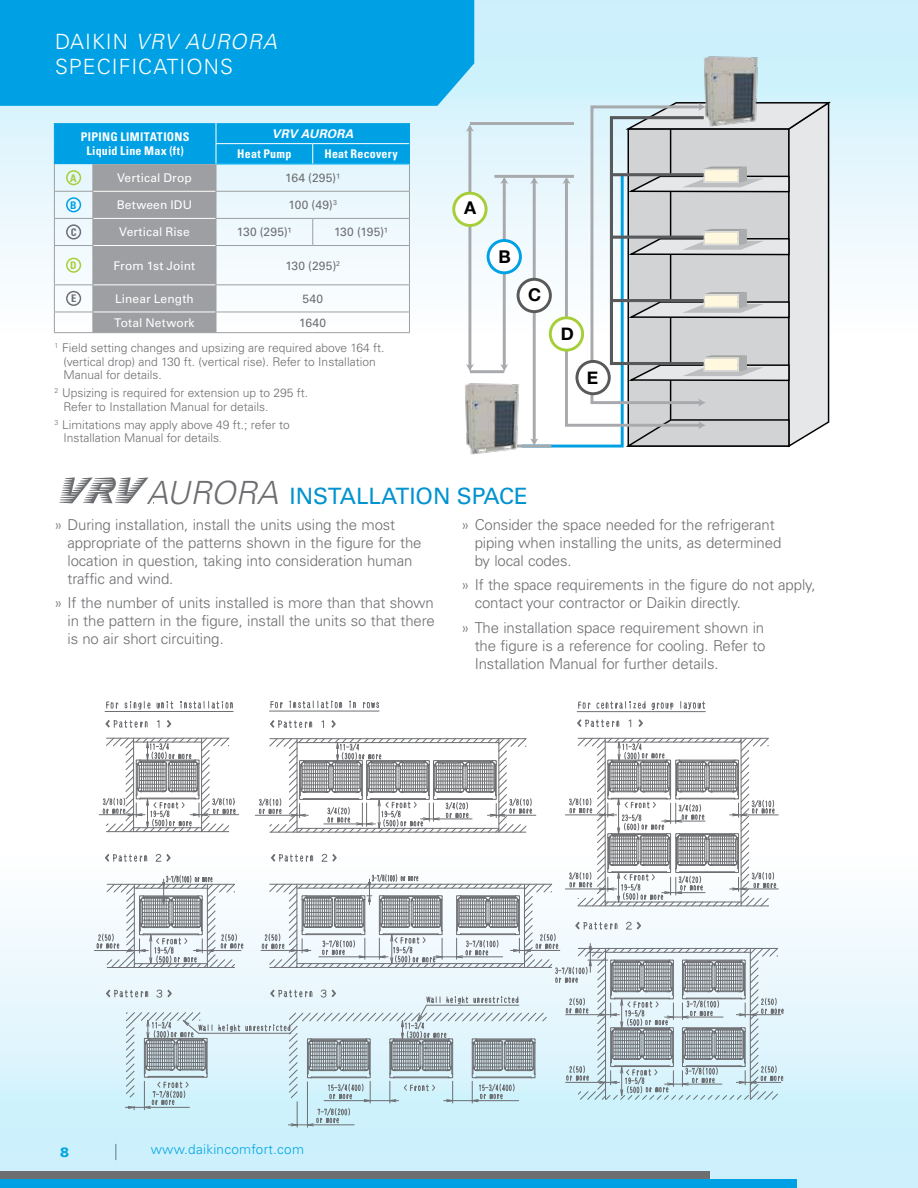
<style>
.page{position:relative;width:918px;height:1188px;background:#fff}
.page>*{position:absolute;margin:0;border:0;box-sizing:border-box;transform-origin:0 0}
.t1{font:italic 300 31.95px "Univers LT Pro 45";color:#6d6e71}
.t2{font:22.5px "Univers LT Pro 55 Roman";color:#0093d0}
.t3{font:300 21px/25.2px "Univers LT Pro 45";letter-spacing:.05em;color:#fff}
.t4{font:700 17.55px "Helvetica Neue";color:#000}
.t5{font:300 15px/18px "Univers LT Pro 45";letter-spacing:-.01em;color:#6d6e71}
.t6{font:300 13.5px "Univers LT Pro 45";letter-spacing:.02em;color:#00a1e4}
.t7{font:900 13.5px "Univers LT Pro 75";color:#00a1e4}
.t8{font:300 12px/13.5px "Univers LT Pro 45";color:#6d6e71}
.t9{font:12px "Univers LT Pro 55 Roman";letter-spacing:.005em;color:#fff}
.t10{font:700 condensed 12px/13.5px "Univers LT Pro";letter-spacing:.02em;color:#fff;text-align:center}
.t11{font:12px "Univers LT Pro 55 Roman";letter-spacing:.02em;color:#6d6e71}
.t12{font:italic 700 12px "Univers LT Pro 65";letter-spacing:.015em;color:#fff}
.t13{font:700 condensed 10.5px "Univers LT Pro";color:#a6ce39}
.t14{font:700 condensed 10.5px "Univers LT Pro";color:#6d6e71}
.t15{font:700 condensed 10.5px "Univers LT Pro";color:#00a1e4}
.s1{font-style:italic}
.s2{font-size:9px}
</style>
<div class="page">
<div style="left:0;top:854px;width:918px;height:334px;background:linear-gradient(to bottom,#fffefe,#c6effc)"></div>
<div style="left:0;top:0;width:918px;height:334px;background:linear-gradient(to bottom,#c6effc,#fffdfe)"></div>
<svg style="left:917px;top:0;width:1px;height:334px"></svg>
<div style="left:0;top:1171px;width:710px;height:8px;background:#6d6e71"></div>
<div style="left:0;top:1179px;width:796px;height:9px;background:#00a1e4"></div>
<div style="left:0;top:0;width:474px;height:106px;background:#00a1e4"></div>
<hr style="left:503px;top:182px;width:3px;height:184px;background:#a7a9ac">
<svg style="left:500px;top:178px;width:8px;height:6px"></svg>
<svg style="left:500px;top:364px;width:8px;height:8px"></svg>
<hr style="left:468px;top:129px;width:3px;height:237px;background:#a7a9ac">
<svg style="left:466px;top:124px;width:8px;height:8px"></svg>
<svg style="left:466px;top:364px;width:8px;height:8px"></svg>
<hr style="left:494px;top:175px;width:80px;height:3px;background:#a7a9ac">
<hr style="left:470px;top:370px;width:34px;height:3px;background:#a7a9ac">
<hr style="left:470px;top:122px;width:104px;height:3px;background:#a7a9ac">
<div style="left:517px;top:278px;width:35px;height:35px;border:3px solid #58595b;border-radius:50%"></div>
<div style="left:488px;top:240px;width:32px;height:33px;background:#fff;border-radius:50%"></div>
<div style="left:487px;top:239px;width:35px;height:35px;border:3px solid #00a1e4;border-radius:50%"></div>
<div style="left:454px;top:193px;width:32px;height:32px;background:#fff;border-radius:50%"></div>
<div style="left:452px;top:192px;width:36px;height:35px;border:3px solid #a6ce39;border-radius:50%"></div>
<svg style="left:519px;top:100px;width:314px;height:348px"></svg>
<div style="left:577px;top:361px;width:32px;height:33px;background:#fff;border-radius:50%"></div>
<div style="left:575px;top:360px;width:36px;height:35px;border:3px solid #58595b;border-radius:50%"></div>
<div style="left:610px;top:116px;width:95px;height:249px;border:3px solid #58595b"></div>
<hr style="left:611px;top:173px;width:93px;height:3px;background:#58595b">
<hr style="left:611px;top:236px;width:93px;height:3px;background:#58595b">
<hr style="left:611px;top:299px;width:93px;height:3px;background:#58595b">
<img style="left:465px;top:380px;width:58px;height:75px">
<img style="left:701px;top:52px;width:61px;height:78px">
<svg style="left:59px;top:477px;width:90px;height:26px"></svg>
<svg style="left:578px;top:701px;width:128px;height:12px"></svg>
<hr style="left:105px;top:711px;width:128px;height:1px;background:#6e6f72">
<svg style="left:270px;top:700px;width:109px;height:11px"></svg>
<hr style="left:577px;top:711px;width:128px;height:1px;background:#6e6f72">
<hr style="left:269px;top:711px;width:110px;height:1px;background:#6e6f72">
<svg style="left:103px;top:738px;width:666px;height:391px"></svg>
<svg style="left:106px;top:701px;width:127px;height:9px"></svg>
<svg style="left:120px;top:737px;width:598px;height:354px"></svg>
<svg style="left:127px;top:761px;width:665px;height:368px"></svg>
<svg style="left:184px;top:1041px;width:1px;height:28px"></svg>
<svg style="left:54px;top:123px;width:356px;height:210px"></svg>
<div style="left:66px;top:170px;width:15px;height:15px;border:2px solid #a6ce39;border-radius:50%"></div>
<div style="left:66px;top:197px;width:15px;height:15px;border:2px solid #00a1e4;border-radius:50%"></div>
<div style="left:66px;top:224px;width:15px;height:16px;border:2px solid #6d6e71;border-radius:50%"></div>
<div style="left:66px;top:258px;width:15px;height:15px;border:2px solid #a6ce39;border-radius:50%"></div>
<div style="left:66px;top:291px;width:15px;height:15px;border:2px solid #6d6e71;border-radius:50%"></div>
<h3 class="t3" style="left:55px;top:28px;width:223px">DAIKIN <span class="s1">VRV AURORA<br></span>SPECIFICATIONS</h3>
<p class="t10" style="left:81px;top:130px;width:110px">PIPING LIMITATIONS<br>Liquid Line Max (ft)</p>
<p class="t12" style="left:272px;top:125px;width:83px">VRV AURORA</p>
<p class="t10" style="left:237px;top:147px;width:56px">Heat Pump</p>
<p class="t10" style="left:324px;top:147px;width:75px">Heat Recovery</p>
<p class="t13" style="left:70px;top:171px;width:8px">A</p>
<p class="t9" style="left:117px;top:169px;width:76px">Vertical Drop</p>
<p class="t11" style="left:285px;top:169px;width:57px">164 (295)¹</p>
<p class="t15" style="left:70px;top:198px;width:8px">B</p>
<p class="t9" style="left:117px;top:197px;width:77px">Between IDU</p>
<p class="t11" style="left:289px;top:197px;width:50px">100 (49)<sup>3</sup></p>
<p class="t14" style="left:71px;top:226px;width:7px">C</p>
<p class="t9" style="left:119px;top:224px;width:72px">Vertical Rise</p>
<p class="t11" style="left:237px;top:224px;width:56px">130 (295)¹</p>
<p class="t11" style="left:334px;top:224px;width:56px">130 (195)¹</p>
<p class="t13" style="left:70px;top:259px;width:8px">D</p>
<p class="t9" style="left:114px;top:257px;width:83px">From 1st Joint</p>
<p class="t11" style="left:285px;top:257px;width:56px">130 (295)<sup>2</sup></p>
<p class="t14" style="left:71px;top:292px;width:7px">E</p>
<p class="t9" style="left:115px;top:290px;width:80px">Linear Length</p>
<p class="t11" style="left:302px;top:290px;width:22px">540</p>
<p class="t9" style="left:114px;top:314px;width:82px">Total Network</p>
<p class="t11" style="left:299px;top:314px;width:29px">1640</p>
<p class="t8" style="left:63px;top:341px;width:323px;text-indent:-9px"><sup>1</sup> Field setting changes and upsizing are required above 164 ft. (vertical drop) and 130 ft. (vertical rise). Refer to Installation<br>Manual for details.</p>
<p class="t8" style="left:63px;top:386px;width:246px;text-indent:-9px"><sup>2</sup> Upsizing is required for extension up to 295 ft.<br>Refer to Installation Manual for details.</p>
<p class="t8" style="left:63px;top:417px;width:228px;text-indent:-9px"><sup>3</sup> Limitations may apply above 49 ft.; refer to<br>Installation Manual for details<span class="s2">.</span></p>
<p class="t4" style="left:464px;top:194px;width:14px">A</p>
<p class="t4" style="left:499px;top:243px;width:14px">B</p>
<p class="t4" style="left:528px;top:281px;width:15px">C</p>
<p class="t4" style="left:561px;top:320px;width:15px">D</p>
<p class="t4" style="left:587px;top:364px;width:13px">E</p>
<h1 class="t1" style="left:147px;top:473px;width:133px">AURORA</h1>
<h2 class="t2" style="left:289px;top:480px;width:240px">INSTALLATION SPACE</h2>
<p class="t5" style="left:68px;top:515px;width:356px;text-indent:-14px">» During installation, install the units using the most appropriate of the patterns shown in the figure for the location in question, taking into consideration human traffic and wind.</p>
<p class="t5" style="left:68px;top:594px;width:369px;text-align:justify;text-indent:-14px">» If the number of units installed is more than that shown in the pattern in the figure, install the units so that there is no air short circuiting.</p>
<p class="t5" style="left:475px;top:515px;width:308px;text-indent:-14px">» Consider the space needed for the refrigerant piping when installing the units, as determined by local codes.</p>
<p class="t5" style="left:475px;top:576px;width:342px;text-indent:-14px">» If the space requirements in the figure do not apply, contact your contractor or Daikin directly.</p>
<p class="t5" style="left:475px;top:619px;width:292px;text-align:justify;text-indent:-13px">» The installation space requirement shown in the figure is a reference for cooling. Refer to Installation Manual for further details.</p>
<p class="t7" style="left:60px;top:1143px;width:11px">8</p>
<p class="t6" style="left:151px;top:1140px;width:155px">www.daikincomfort.com</p>
</div>
